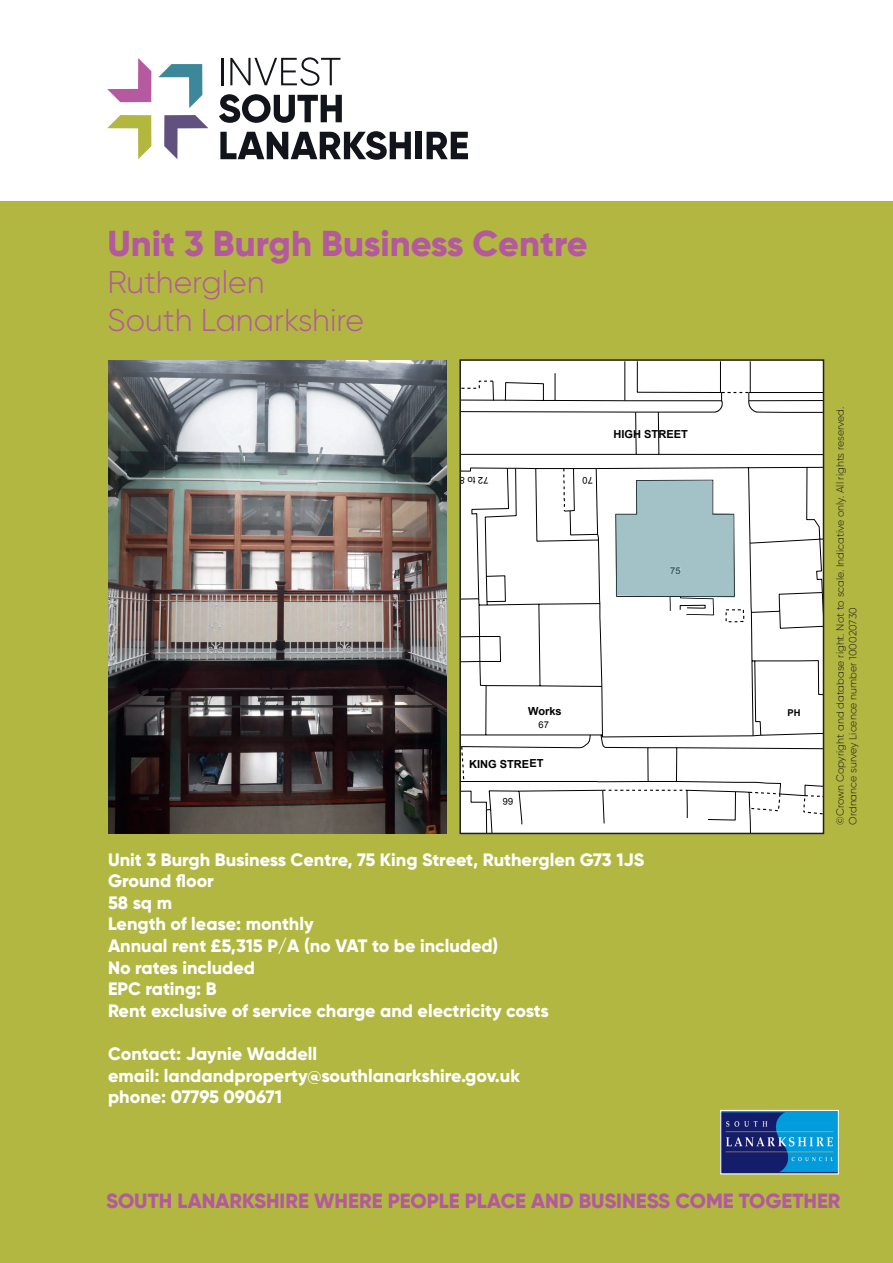
<style>
.page{position:relative;width:893px;height:1263px;background:#fff}
.page>*{position:absolute;margin:0;border:0;box-sizing:border-box;transform-origin:0 0}
.t1{font:800 36px "Gilroy";color:#b4599e}
.t2{font:300 31.5px/37.8px "Gilroy";color:#b4599e}
.t3{font:800 20.55px "Gilroy";color:#b4599e}
.t4{font:800 18px/21.6px "Gilroy";color:#fff}
.t5{font:700 11.1px "Arial";color:#000001}
.t6{font:300 10.5px/12.6px "Gilroy";color:#231f20}
.t7{font:9.3px "Arial";color:#000001}
.t8{font:700 9.3px "Arial";color:#000001}
.t9{font:9.3px "Arial";color:#27464b}
</style>
<div class="page">
<div style="left:0;top:202px;width:893px;height:1061px;background:#b1b740"></div>
<svg style="left:107px;top:58px;width:44px;height:44px"></svg>
<svg style="left:107px;top:115px;width:44px;height:44px"></svg>
<svg style="left:158px;top:64px;width:44px;height:44px"></svg>
<svg style="left:164px;top:115px;width:44px;height:44px"></svg>
<hr style="left:221px;top:58px;width:3px;height:27px;background:#11151b">
<svg style="left:230px;top:57px;width:110px;height:29px"></svg>
<svg style="left:219px;top:94px;width:123px;height:29px"></svg>
<svg style="left:220px;top:131px;width:191px;height:29px"></svg>
<div style="left:416px;top:132px;width:6px;height:27px;background:#11151b"></div>
<svg style="left:427px;top:132px;width:41px;height:27px"></svg>
<img style="left:722px;top:1112px;width:115px;height:60px">
<div style="left:720px;top:1110px;width:119px;height:64px;border:1px solid #fff"></div>
<img style="left:108px;top:360px;width:338px;height:473px">
<svg style="left:460px;top:360px;width:363px;height:473px;background:#edefef"></svg>
<h1 class="t1" style="left:107px;top:220px;width:482px">Unit 3 Burgh Business Centre</h1>
<h2 class="t2" style="left:107px;top:263px;width:258px">Rutherglen<br>South Lanarkshire</h2>
<p class="t7" style="left:488px;top:487px;width:35px;rotate:-180deg">27 ot 8 8</p>
<p class="t5" style="left:613px;top:427px;width:76px">HIGH STREET</p>
<p class="t9" style="left:670px;top:564px;width:12px">75</p>
<p class="t5" style="left:528px;top:703px;width:35px">Works</p>
<p class="t7" style="left:539px;top:718px;width:12px">67</p>
<p class="t5" style="left:469px;top:756px;width:76px">KING STREET</p>
<p class="t4" style="left:108px;top:848px;width:538px">Unit 3 Burgh Business Centre, 75 King Street, Rutherglen G73 1JS<br>Ground floor<br>58 sq m<br>Length of lease: monthly<br>Annual rent £5,315 P/A (no VAT to be included)<br>No rates included<br>EPC rating: B<br>Rent exclusive of service charge and electricity costs</p>
<p class="t4" style="left:108px;top:1043px;width:414px">Contact: Jaynie Waddell<br>email: landandproperty@southlanarkshire.gov.uk phone: 07795 090671</p>
<p class="t8" style="left:787px;top:707px;width:15px">PH</p>
<p class="t6" style="left:834px;top:825px;width:420px;rotate:-90deg">©Crown Copyright and database right. Not to scale. Indicative only. All rights reserved.<br>Ordnance survey Licence number 100020730</p>
<p class="t3" style="left:106px;top:1188px;width:736px">SOUTH LANARKSHIRE WHERE PEOPLE PLACE AND BUSINESS COME TOGETHER</p>
</div>
